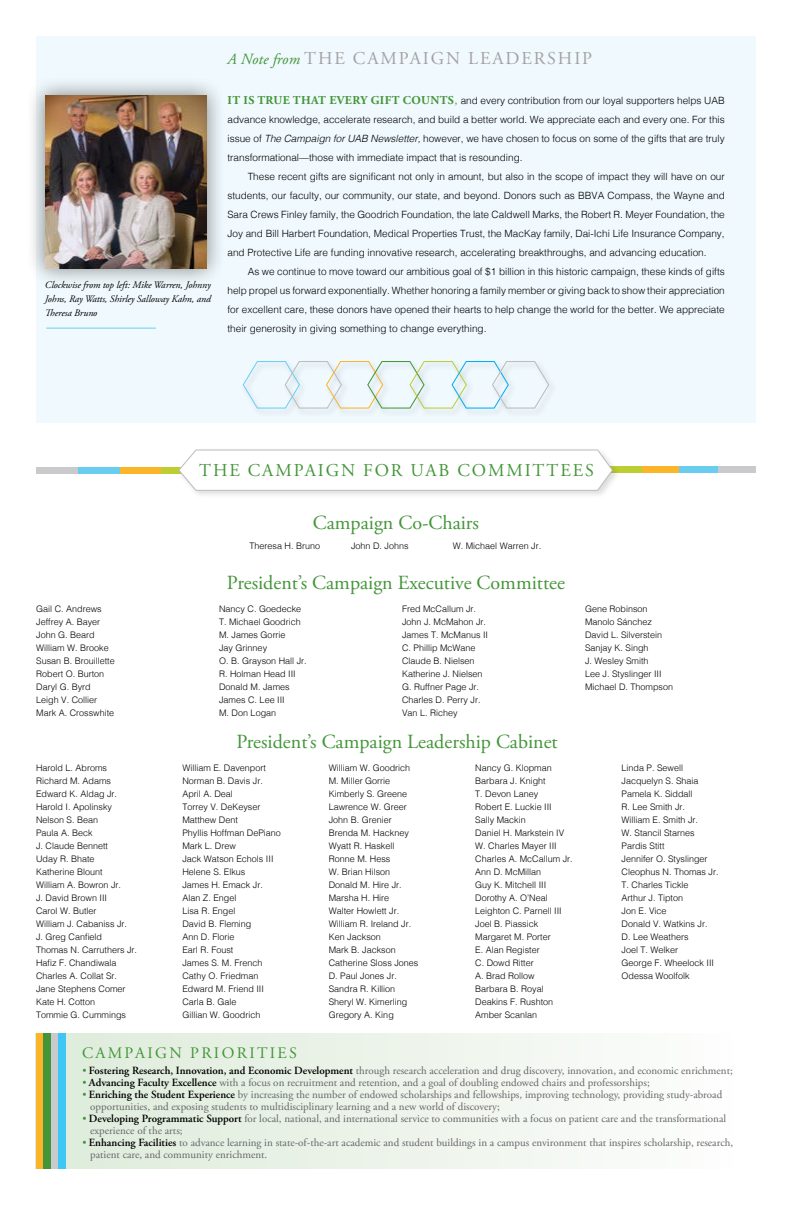
<style>
.page{position:relative;width:792px;height:1224px;background:#fff}
.page>*{position:absolute;margin:0;border:0;box-sizing:border-box;transform-origin:0 0}
.t1{font:20px "Adobe Garamond Pro";color:#439539}
.t2{font:18px "Adobe Garamond Pro";letter-spacing:.105em;color:#a4a1a4}
.t3{font:18px "Adobe Garamond Pro";letter-spacing:.105em;color:#439539}
.t4{font:16px "Adobe Garamond Pro";letter-spacing:.145em;color:#439539}
.t5{font:11px/12px "Adobe Garamond Pro";color:#65656a}
.t6{font:300 10px/19px "Helvetica";color:#000;text-align:justify}
.t7{font:italic 10px/14px "Adobe Garamond Pro";letter-spacing:-.005em;color:#000;text-align:justify}
.t8{font:300 9px/13px "Helvetica";color:#000}
.s1{font-style:italic;font-size:15.5px;color:#439539}
.s2{font-family:"Adobe Garamond Pro";font-weight:700;font-size:12px;color:#439539}
.s3{font-family:"Adobe Garamond Pro";font-weight:400;font-size:12px;color:#439539}
.s4{font-style:italic}
.s5{font-style:italic;color:#439539}
.s6{font-weight:600;color:#000}
</style>
<div class="page">
<div style="left:604px;top:466px;width:38px;height:7px;background:#bcce31"></div>
<div style="left:642px;top:466px;width:38px;height:7px;background:#fcb528"></div>
<div style="left:718px;top:466px;width:38px;height:7px;background:#cac9cc"></div>
<div style="left:680px;top:466px;width:38px;height:7px;background:#69cdf0"></div>
<div style="left:36px;top:1034px;width:698px;height:135px;background:linear-gradient(to right,#ddebd9,#fdfdfc)"></div>
<div style="left:36px;top:36px;width:720px;height:387px;background:#f0f9fd"></div>
<div style="left:36px;top:1034px;width:7px;height:135px;background:#fcb528"></div>
<div style="left:50px;top:1034px;width:8px;height:135px;background:#cac9cc"></div>
<div style="left:58px;top:1034px;width:7px;height:135px;background:#3ec7f4"></div>
<div style="left:43px;top:1034px;width:7px;height:135px;background:#439539"></div>
<div style="left:161px;top:467px;width:42px;height:6px;background:#bcce31"></div>
<div style="left:119px;top:467px;width:42px;height:6px;background:#fcb528"></div>
<div style="left:36px;top:467px;width:42px;height:6px;background:#cac9cc"></div>
<div style="left:78px;top:467px;width:42px;height:6px;background:#69cdf0"></div>
<div style="left:177px;top:447px;width:445px;height:51px;background:#000;opacity:.14"></div>
<svg style="left:178px;top:449px;width:435px;height:42px"></svg>
<div style="left:241px;top:359px;width:317px;height:58px;background:#ebf4f8"></div>
<svg style="left:242px;top:361px;width:308px;height:48px"></svg>
<hr style="left:46px;top:328px;width:110px;height:1px;background:#69cdf0">
<div style="left:25px;top:76px;width:201px;height:213px;background:#000;opacity:.48"></div>
<img style="left:45px;top:95px;width:162px;height:174px">
<p class="t7" style="left:45px;top:278px;width:167px">Clockwise from top left: Mike Warren, Johnny Johns, Ray Watts, Shirley Salloway Kahn, and Theresa Bruno</p>
<h2 class="t2" style="left:228px;top:48px;width:366px"><span class="s1">A Note from</span> THE CAMPAIGN LEADERSHIP</h2>
<p class="t6" style="left:228px;top:90px;width:499px"><span class="s2">IT IS TRUE THAT EVERY GIFT COUNTS</span><span class="s3">,</span> and every contribution from our loyal supporters helps UAB advance knowledge, accelerate research, and build a better world. We appreciate each and every one. For this issue of <span class="s4">The Campaign for UAB Newsletter,</span> however, we have chosen to focus on some of the gifts that are truly transformational—those with immediate impact that is resounding.</p>
<p class="t6" style="left:228px;top:166px;width:499px;text-indent:20px">These recent gifts are significant not only in amount, but also in the scope of impact they will have on our students, our faculty, our community, our state, and beyond. Donors such as BBVA Compass, the Wayne and Sara Crews Finley family, the Goodrich Foundation, the late Caldwell Marks, the Robert R. Meyer Foundation, the Joy and Bill Harbert Foundation, Medical Properties Trust, the MacKay family, Dai-Ichi Life Insurance Company, and Protective Life are funding innovative research, accelerating breakthroughs, and advancing education.</p>
<p class="t6" style="left:228px;top:261px;width:499px;text-indent:20px">As we continue to move toward our ambitious goal of $1 billion in this historic campaign, these kinds of gifts help propel us forward exponentially. Whether honoring a family member or giving back to show their appreciation for excellent care, these donors have opened their hearts to help change the world for the better. We appreciate their generosity in giving something to change everything.</p>
<h2 class="t3" style="left:199px;top:460px;width:396px">THE CAMPAIGN FOR UAB COMMITTEES</h2>
<h1 class="t1" style="left:313px;top:510px;width:168px">Campaign Co-Chairs</h1>
<p class="t8" style="left:250px;top:538px;width:72px">Theresa H. Bruno</p>
<p class="t8" style="left:351px;top:538px;width:59px">John D. Johns</p>
<p class="t8" style="left:453px;top:538px;width:90px">W. Michael Warren Jr.</p>
<h1 class="t1" style="left:227px;top:571px;width:340px">President’s Campaign Executive Committee</h1>
<p class="t8" style="left:36px;top:602px;width:80px">Gail C. Andrews<br>Jeffrey A. Bayer<br>John G. Beard<br>William W. Brooke<br>Susan B. Brouillette<br>Robert O. Burton<br>Daryl G. Byrd<br>Leigh V. Collier<br>Mark A. Crosswhite</p>
<p class="t8" style="left:219px;top:602px;width:89px">Nancy C. Goedecke<br>T. Michael Goodrich<br>M. James Gorrie<br>Jay Grinney<br>O. B. Grayson Hall Jr.<br>R. Holman Head III<br>Donald M. James<br>James C. Lee III<br>M. Don Logan</p>
<p class="t8" style="left:402px;top:602px;width:88px">Fred McCallum Jr.<br>John J. McMahon Jr.<br>James T. McManus II<br>C. Phillip McWane<br>Claude B. Nielsen<br>Katherine J. Nielsen<br>G. Ruffner Page Jr.<br>Charles D. Perry Jr.<br>Van L. Richey</p>
<p class="t8" style="left:585px;top:602px;width:90px">Gene Robinson<br>Manolo Sánchez<br>David L. Silverstein<br>Sanjay K. Singh<br>J. Wesley Smith<br>Lee J. Styslinger III<br>Michael D. Thompson</p>
<h1 class="t1" style="left:236px;top:730px;width:323px">President’s Campaign Leadership Cabinet</h1>
<p class="t8" style="left:36px;top:761px;width:103px">Harold L. Abroms<br>Richard M. Adams<br>Edward K. Aldag Jr.<br>Harold I. Apolinsky<br>Nelson S. Bean<br>Paula A. Beck<br>J. Claude Bennett<br>Uday R. Bhate<br>Katherine Blount<br>William A. Bowron Jr.<br>J. David Brown III<br>Carol W. Butler<br>William J. Cabaniss Jr.<br>J. Greg Canfield<br>Thomas N. Carruthers Jr.<br>Hafiz F. Chandiwala<br>Charles A. Collat Sr.<br>Jane Stephens Comer<br>Kate H. Cotton<br>Tommie G. Cummings</p>
<p class="t8" style="left:182px;top:761px;width:100px">William E. Davenport<br>Norman B. Davis Jr.<br>April A. Deal<br>Torrey V. DeKeyser<br>Matthew Dent<br>Phyllis Hoffman DePiano<br>Mark L. Drew<br>Jack Watson Echols III<br>Helene S. Elkus<br>James H. Emack Jr.<br>Alan Z. Engel<br>Lisa R. Engel<br>David B. Fleming<br>Ann D. Florie<br>Earl R. Foust<br>James S. M. French<br>Cathy O. Friedman<br>Edward M. Friend III<br>Carla B. Gale<br>Gillian W. Goodrich</p>
<p class="t8" style="left:329px;top:761px;width:91px">William W. Goodrich<br>M. Miller Gorrie<br>Kimberly S. Greene<br>Lawrence W. Greer<br>John B. Grenier<br>Brenda M. Hackney<br>Wyatt R. Haskell<br>Ronne M. Hess<br>W. Brian Hilson<br>Donald M. Hire Jr.<br>Marsha H. Hire<br>Walter Howlett Jr.<br>William R. Ireland Jr.<br>Ken Jackson<br>Mark B. Jackson<br>Catherine Sloss Jones<br>D. Paul Jones Jr.<br>Sandra R. Killion<br>Sheryl W. Kimerling<br>Gregory A. King</p>
<p class="t8" style="left:475px;top:761px;width:99px">Nancy G. Klopman<br>Barbara J. Knight<br>T. Devon Laney<br>Robert E. Luckie III<br>Sally Mackin<br>Daniel H. Markstein IV<br>W. Charles Mayer III<br>Charles A. McCallum Jr.<br>Ann D. McMillan<br>Guy K. Mitchell III<br>Dorothy A. O’Neal<br>Leighton C. Parnell III<br>Joel B. Piassick<br>Margaret M. Porter<br>E. Alan Register<br>C. Dowd Ritter<br>A. Brad Rollow<br>Barbara B. Royal<br>Deakins F. Rushton<br>Amber Scanlan</p>
<p class="t8" style="left:622px;top:761px;width:99px">Linda P. Sewell<br>Jacquelyn S. Shaia<br>Pamela K. Siddall<br>R. Lee Smith Jr.<br>William E. Smith Jr.<br>W. Stancil Starnes<br>Pardis Stitt<br>Jennifer O. Styslinger<br>Cleophus N. Thomas Jr.<br>T. Charles Tickle<br>Arthur J. Tipton<br>Jon E. Vice<br>Donald V. Watkins Jr.<br>D. Lee Weathers<br>Joel T. Welker<br>George F. Wheelock III<br>Odessa Woolfolk</p>
<h3 class="t4" style="left:82px;top:1043px;width:217px">CAMPAIGN PRIORITIES</h3>
<p class="t5" style="left:82px;top:1065px;width:652px"><span class="s5">•</span> <span class="s6">Fostering Research, Innovation, and Economic Development</span> through research acceleration and drug discovery, innovation, and economic enrichment;</p>
<p class="t5" style="left:82px;top:1077px;width:569px"><span class="s5">•</span> <span class="s6">Advancing Faculty Excellence</span> with a focus on recruitment and retention, and a goal of doubling endowed chairs and professorships;</p>
<p class="t5" style="left:90px;top:1089px;width:634px;text-indent:-8px"><span class="s5">•</span> <span class="s6">Enriching the Student Experience</span> by increasing the number of endowed scholarships and fellowships, improving technology, providing study-abroad opportunities, and exposing students to multidisciplinary learning and a new world of discovery;</p>
<p class="t5" style="left:90px;top:1113px;width:638px;text-indent:-8px"><span class="s5">•</span> <span class="s6">Developing Programmatic Support</span> for local, national, and international service to communities with a focus on patient care and the transformational experience of the arts;</p>
<p class="t5" style="left:90px;top:1137px;width:644px;text-indent:-8px"><span class="s5">•</span> <span class="s6">Enhancing Facilities</span> to advance learning in state-of-the-art academic and student buildings in a campus environment that inspires scholarship, research, patient care, and community enrichment.</p>
</div>
